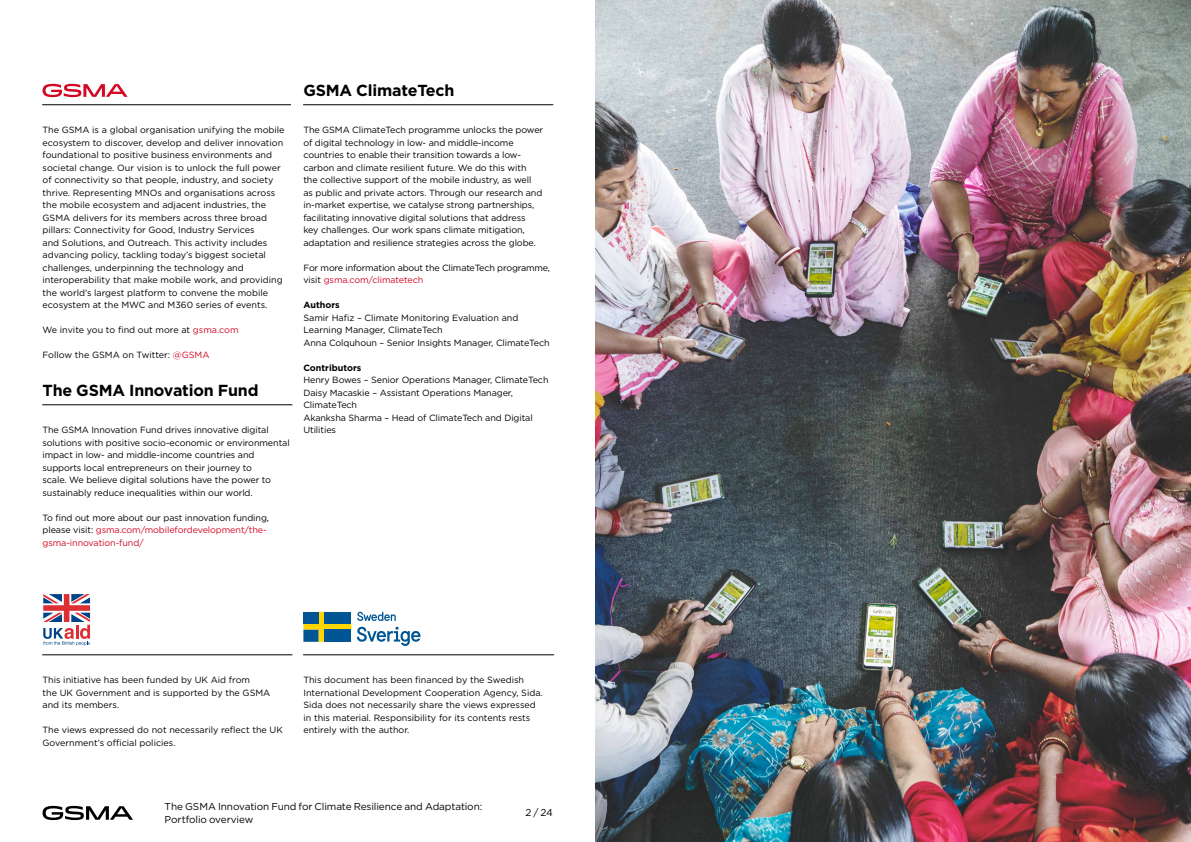
<style>
.page{position:relative;width:1191px;height:842px;background:#fff}
.page>*{position:absolute;margin:0;border:0;box-sizing:border-box;transform-origin:0 0}
.t1{font:700 16px "Gotham";letter-spacing:-.01em;color:#000}
.t2{font:10px/12.5px "Gotham";letter-spacing:-.01em;color:#000}
.t3{font:9px/12.5px "Gotham";letter-spacing:-.01em;color:#000}
.t4{font:700 9px "Gotham";color:#000}
.s1{color:#d20824}
</style>
<div class="page">
<svg style="left:43px;top:806px;width:90px;height:14px"></svg>
<hr style="left:43px;top:104px;width:248px;height:1px;background:#000">
<hr style="left:43px;top:654px;width:249px;height:1px;background:#000">
<hr style="left:303px;top:654px;width:251px;height:1px;background:#000">
<svg style="left:43px;top:594px;width:47px;height:52px"></svg>
<hr style="left:303px;top:104px;width:250px;height:1px;background:#000">
<hr style="left:43px;top:404px;width:249px;height:1px;background:#000">
<img style="left:595px;top:0;width:596px;height:842px">
<svg style="left:303px;top:612px;width:48px;height:30px"></svg>
<div style="left:303px;top:612px;width:15px;height:12px;background:#005694"></div>
<div style="left:324px;top:630px;width:27px;height:12px;background:#005694"></div>
<div style="left:324px;top:612px;width:27px;height:12px;background:#005694"></div>
<svg style="left:357px;top:612px;width:39px;height:9px"></svg>
<svg style="left:357px;top:627px;width:63px;height:19px"></svg>
<svg style="left:43px;top:84px;width:85px;height:13px"></svg>
<p class="t3" style="left:43px;top:124px;width:243px">The GSMA is a global organisation unifying the mobile ecosystem to discover, develop and deliver innovation foundational to positive business environments and societal change. Our vision is to unlock the full power of connectivity so that people, industry, and society thrive. Representing MNOs and organisations across the mobile ecosystem and adjacent industries, the GSMA delivers for its members across three broad pillars: Connectivity for Good, Industry Services<br>and Solutions, and Outreach. This activity includes advancing policy, tackling today’s biggest societal challenges, underpinning the technology and interoperability that make mobile work, and providing the world’s largest platform to convene the mobile ecosystem at the MWC and M360 series of events.</p>
<p class="t3" style="left:43px;top:324px;width:198px">We invite you to find out more at <span class="s1">gsma.com</span></p>
<p class="t3" style="left:43px;top:349px;width:168px">Follow the GSMA on Twitter: <span class="s1">@GSMA</span></p>
<h1 class="t1" style="left:43px;top:380px;width:217px">The GSMA Innovation Fund</h1>
<p class="t3" style="left:43px;top:424px;width:249px">The GSMA Innovation Fund drives innovative digital solutions with positive socio-economic or environmental impact in low- and middle-income countries and supports local entrepreneurs on their journey to<br>scale. We believe digital solutions have the power to sustainably reduce inequalities within our world.</p>
<p class="t3" style="left:43px;top:511px;width:228px">To find out more about our past innovation funding, please visit: <span class="s1">gsma.com/mobilefordevelopment/the&shy;gsma-innovation-fund/</span></p>
<h1 class="t1" style="left:303px;top:80px;width:153px">GSMA ClimateTech</h1>
<p class="t3" style="left:303px;top:124px;width:241px">The GSMA ClimateTech programme unlocks the power of digital technology in low- and middle-income countries to enable their transition towards a low&shy;carbon and climate resilient future. We do this with<br>the collective support of the mobile industry, as well as public and private actors. Through our research and in-market expertise, we catalyse strong partnerships, facilitating innovative digital solutions that address<br>key challenges. Our work spans climate mitigation, adaptation and resilience strategies across the globe.</p>
<p class="t3" style="left:303px;top:261px;width:248px">For more information about the ClimateTech programme, visit <span class="s1">gsma.com/climatetech</span></p>
<p class="t4" style="left:303px;top:299px;width:38px">Authors</p>
<p class="t3" style="left:303px;top:311px;width:248px">Samir Hafiz – Climate Monitoring Evaluation and<br>Learning Manager, ClimateTech<br>Anna Colquhoun – Senior Insights Manager, ClimateTech</p>
<p class="t4" style="left:303px;top:362px;width:59px">Contributors</p>
<p class="t3" style="left:303px;top:374px;width:247px">Henry Bowes – Senior Operations Manager, ClimateTech Daisy Macaskie – Assistant Operations Manager, ClimateTech<br>Akanksha Sharma – Head of ClimateTech and Digital Utilities</p>
<p class="t3" style="left:43px;top:674px;width:229px">This initiative has been funded by UK Aid from<br>the UK Government and is supported by the GSMA and its members.</p>
<p class="t3" style="left:43px;top:724px;width:242px">The views expressed do not necessarily reflect the UK<br>Government’s official policies.</p>
<p class="t3" style="left:303px;top:674px;width:241px">This document has been financed by the Swedish International Development Cooperation Agency, Sida.<br>Sida does not necessarily share the views expressed in this material. Responsibility for its contents rests entirely with the author.</p>
<p class="t2" style="left:165px;top:800px;width:319px">The GSMA Innovation Fund for Climate Resilience and Adaptation:<br>Portfolio overview</p>
<p class="t2" style="left:525px;top:806px;width:29px">2 / 24</p>
</div>
